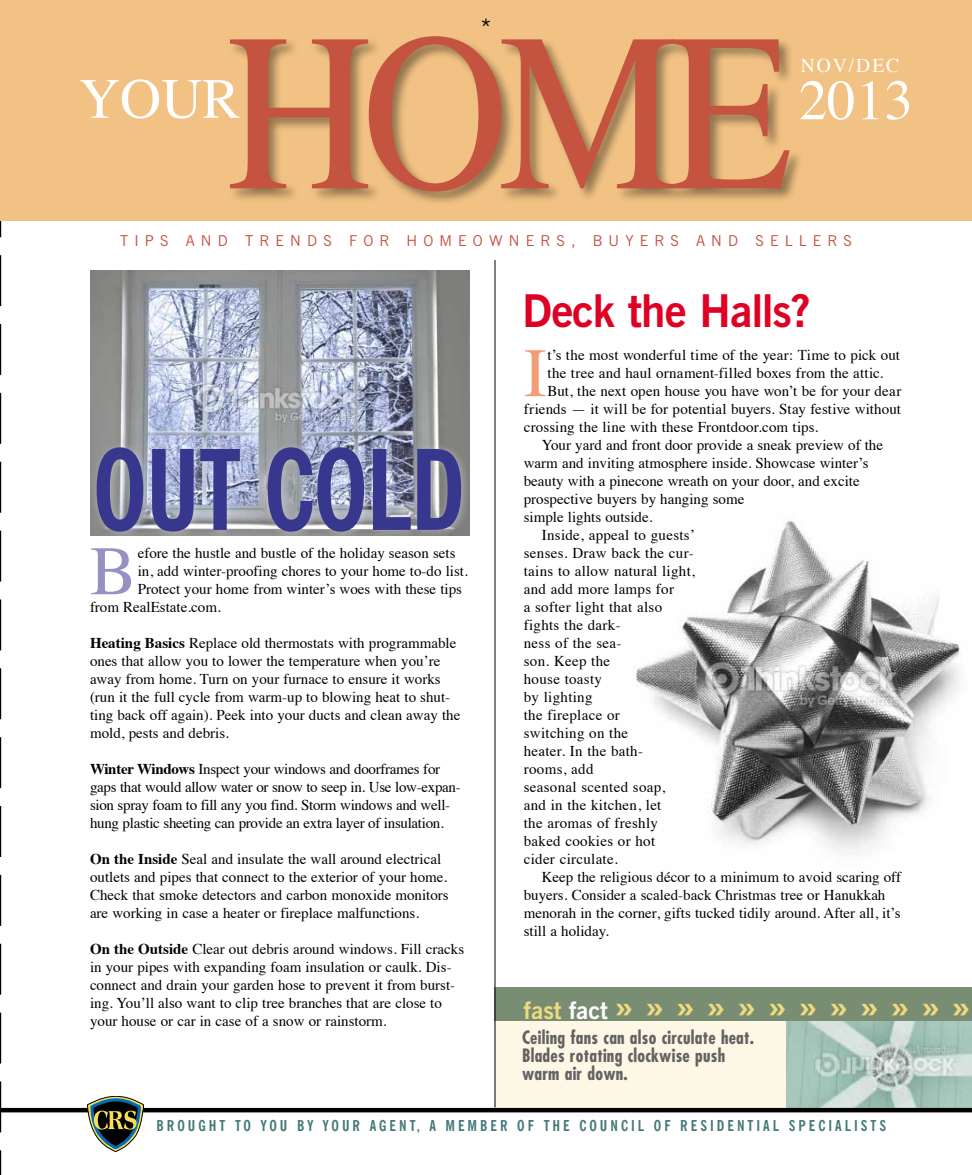
<style>
.page{position:relative;width:972px;height:1175px;background:#fff}
.page>*{position:absolute;margin:0;border:0;box-sizing:border-box;transform-origin:0 0}
.t1{font:225px "Times";color:#c4533f;scale:.9 1}
.t2{font:700 condensed 110.7px "News Gothic BT";color:#37378e}
.t3{font:69.45px "Times";color:#9591c2}
.t4{font:69.45px "Times";color:#f39d77}
.t5{font:57px "Times";color:#fff}
.t6{font:700 45px "News Gothic BT";letter-spacing:-.02em;color:#df0023}
.t7{font:700 36px "News Gothic BT";color:#f0da7e}
.t8{font:300 27px "Helvetica";color:#000}
.t9{font:19.5px "Times";letter-spacing:.185em;color:#fff}
.t10{font:700 condensed 18px/18px "Futura";letter-spacing:.015em;color:#636363}
.t11{font:15px/18px "Times";color:#000}
.t12{font:15px "Times";letter-spacing:.02em;color:#000}
.t13{font:15px/18px "Times";letter-spacing:-.02em;color:#000}
.t14{font:700 condensed 15px "News Gothic BT";letter-spacing:.2em;color:#447978}
.t15{font:15px "News Gothic BT";letter-spacing:.41em;color:#c4533f}
.s1{font-weight:700}
.s2{font-size:24px}
.s3{font-size:24px;color:#fff}
</style>
<div class="page">
<svg style="left:0;top:220px;width:1px;height:954px"></svg>
<img style="left:636px;top:521px;width:326px;height:331px">
<div style="left:495px;top:987px;width:477px;height:120px;background:#fdf7e6"></div>
<img style="left:787px;top:1020px;width:185px;height:87px">
<div style="left:0;top:0;width:972px;height:220px;background:#f1c283"></div>
<div style="left:228px;top:34px;width:576px;height:172px;background:#000;opacity:.4"></div>
<div style="left:479px;top:14px;width:14px;height:25px;background:#f1c283"></div>
<div style="left:0;top:1107px;width:972px;height:5px;background:#000"></div>
<div style="left:495px;top:987px;width:477px;height:33px;background:#798d73"></div>
<hr style="left:495px;top:260px;width:1px;height:847px;background:#000">
<svg style="left:87px;top:1096px;width:57px;height:55px"></svg>
<img style="left:90px;top:270px;width:379px;height:171px">
<div style="left:90px;top:441px;width:381px;height:100px;background:#fff;opacity:.35"></div>
<h3 class="t8" style="left:481px;top:11px;width:12px">*</h3>
<h1 class="t1" style="left:227px;top:-98px;width:630px">HOME</h1>
<h3 class="t9" style="left:801px;top:47px;width:100px">Nov/DeC</h3>
<h3 class="t5" style="left:79px;top:45px;width:163px">YOUR</h3>
<h3 class="t5" style="left:799px;top:47px;width:115px">2013</h3>
<p class="t15" style="left:120px;top:232px;width:733px">TIPS AND TRENDS FOR HOMEOWNERS, BUYERS AND SELLERS</p>
<h2 class="t2" style="left:93px;top:422px;width:270px">Out Cold</h2>
<h3 class="t3" style="left:90px;top:506px;width:48px">B</h3>
<p class="t11" style="left:138px;top:543px;width:319px">efore the hustle and bustle of the holiday season sets</p>
<p class="t11" style="left:138px;top:561px;width:332px">in, add winter-proofing chores to your home to-do list.</p>
<p class="t11" style="left:138px;top:579px;width:326px">Protect your home from winter’s woes with these tips</p>
<p class="t11" style="left:90px;top:597px;width:132px">from RealEstate.com.</p>
<p class="t11" style="left:90px;top:633px;width:372px"><span class="s1">Heating Basics</span> Replace old thermostats with programmable ones that allow you to lower the temperature when you’re away from home. Turn on your furnace to ensure it works (run it the full cycle from warm-up to blowing heat to shut&shy;ting back off again). Peek into your ducts and clean away the mold, pests and debris.</p>
<p class="t13" style="left:90px;top:759px;width:372px"><span class="s1">Winter Windows</span> Inspect your windows and doorframes for gaps that would allow water or snow to seep in. Use low-expan&shy;sion spray foam to fill any you find. Storm windows and well&shy;hung plastic sheeting can provide an extra layer of insulation.</p>
<p class="t11" style="left:90px;top:849px;width:360px"><span class="s1">On the Inside</span> Seal and insulate the wall around electrical outlets and pipes that connect to the exterior of your home.<br>Check that smoke detectors and carbon monoxide monitors are working in case a heater or fireplace malfunctions.</p>
<p class="t11" style="left:90px;top:939px;width:376px"><span class="s1">On the Outside</span> Clear out debris around windows. Fill cracks in your pipes with expanding foam insulation or caulk. Dis&shy;connect and drain your garden hose to prevent it from burst&shy;ing. You’ll also want to clip tree branches that are close to your house or car in case of a snow or rainstorm.</p>
<h3 class="t6" style="left:522px;top:284px;width:290px">Deck the Halls?</h3>
<h3 class="t4" style="left:524px;top:308px;width:25px">I</h3>
<p class="t11" style="left:548px;top:345px;width:354px">t’s the most wonderful time of the year: Time to pick out</p>
<p class="t11" style="left:548px;top:363px;width:337px">the tree and haul ornament-filled boxes from the attic.</p>
<p class="t11" style="left:548px;top:381px;width:355px">But, the next open house you have won’t be for your dear</p>
<p class="t11" style="left:524px;top:399px;width:379px">friends — it will be for potential buyers. Stay festive without</p>
<p class="t11" style="left:524px;top:417px;width:296px">crossing the line with these Frontdoor.com tips.</p>
<p class="t11" style="left:542px;top:435px;width:343px">Your yard and front door provide a sneak preview of the</p>
<p class="t11" style="left:524px;top:453px;width:346px">warm and inviting atmosphere inside. Showcase winter’s</p>
<p class="t11" style="left:524px;top:471px;width:337px">beauty with a pinecone wreath on your door, and excite</p>
<p class="t11" style="left:524px;top:489px;width:222px">prospective buyers by hanging some</p>
<p class="t11" style="left:524px;top:507px;width:130px">simple lights outside.</p>
<p class="t12" style="left:542px;top:521px;width:155px">Inside, appeal to guests’</p>
<p class="t12" style="left:524px;top:539px;width:171px">senses. Draw back the cur-</p>
<p class="t12" style="left:524px;top:557px;width:173px">tains to allow natural light,</p>
<p class="t12" style="left:524px;top:575px;width:152px">and add more lamps for</p>
<p class="t12" style="left:524px;top:593px;width:140px">a softer light that also</p>
<p class="t12" style="left:524px;top:611px;width:98px">fights the dark-</p>
<p class="t12" style="left:524px;top:629px;width:99px">ness of the sea-</p>
<p class="t12" style="left:524px;top:647px;width:88px">son. Keep the</p>
<p class="t12" style="left:524px;top:665px;width:80px">house toasty</p>
<p class="t12" style="left:524px;top:683px;width:70px">by lighting</p>
<p class="t12" style="left:524px;top:701px;width:98px">the fireplace or</p>
<p class="t12" style="left:524px;top:719px;width:106px">switching on the</p>
<p class="t12" style="left:524px;top:737px;width:121px">heater. In the bath-</p>
<p class="t12" style="left:524px;top:755px;width:71px">rooms, add</p>
<p class="t12" style="left:524px;top:773px;width:143px">seasonal scented soap,</p>
<p class="t12" style="left:524px;top:791px;width:139px">and in the kitchen, let</p>
<p class="t12" style="left:524px;top:809px;width:136px">the aromas of freshly</p>
<p class="t12" style="left:524px;top:827px;width:133px">baked cookies or hot</p>
<p class="t12" style="left:524px;top:845px;width:96px">cider circulate.</p>
<p class="t11" style="left:542px;top:867px;width:361px">Keep the religious décor to a minimum to avoid scaring off</p>
<p class="t11" style="left:524px;top:885px;width:363px">buyers. Consider a scaled-back Christmas tree or Hanukkah</p>
<p class="t11" style="left:524px;top:903px;width:378px">menorah in the corner, gifts tucked tidily around. After all, it’s</p>
<p class="t11" style="left:524px;top:921px;width:87px">still a holiday.</p>
<h3 class="t7" style="left:524px;top:983px;width:449px"><span class="s2">fast</span> <span class="s3">fact</span> » » » » » » » » » » » »</h3>
<p class="t10" style="left:522px;top:1028px;width:234px">Ceiling fans can also circulate heat.<br>Blades rotating clockwise push warm air down.</p>
<p class="t14" style="left:157px;top:1115px;width:731px">BROUGHT TO YOU BY YOUR AGENT, A MEMBER OF THE COUNCIL OF RESIDENTIAL SPECIALISTS</p>
</div>
